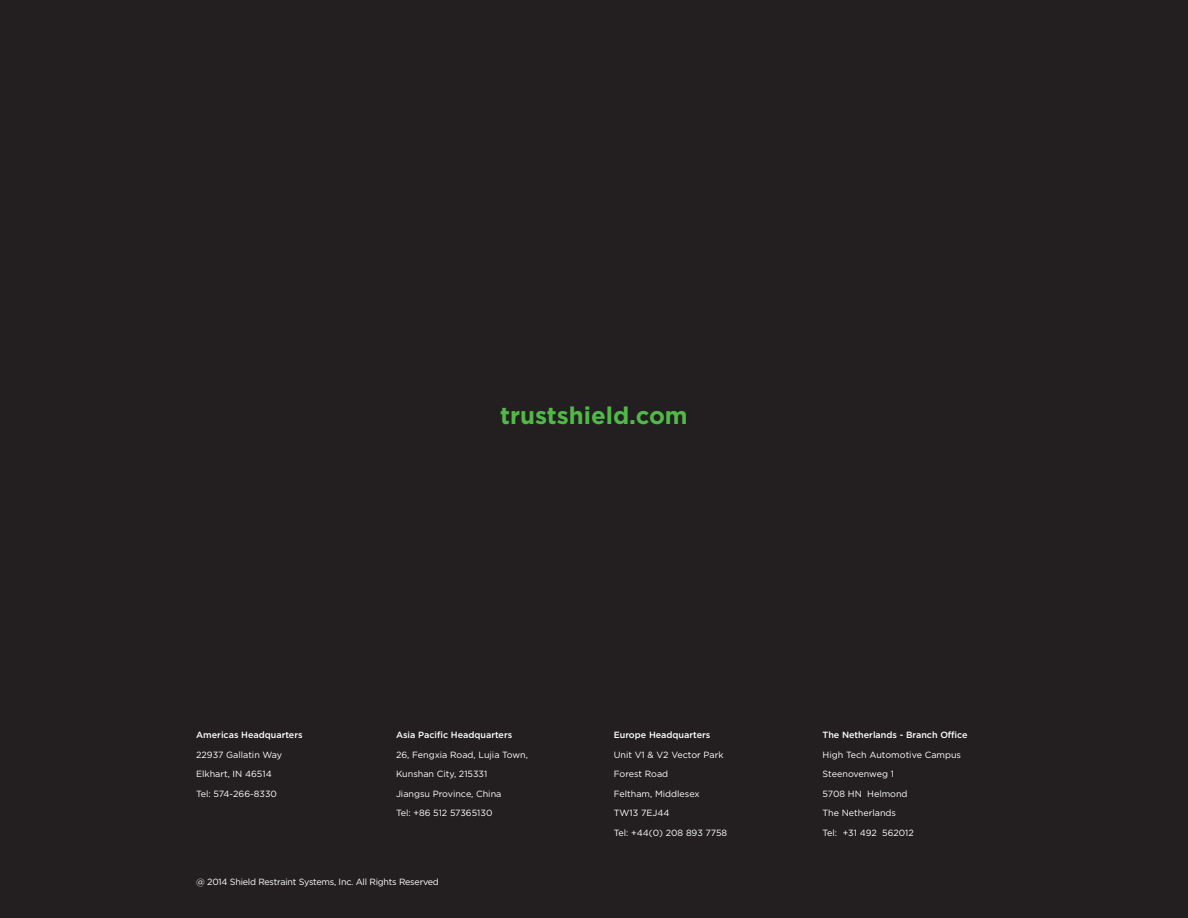
<style>
.page{position:relative;width:1188px;height:918px;background:#231f20}
.page>*{position:absolute;margin:0;border:0;box-sizing:border-box;transform-origin:0 0}
.t1{font:700 24px "Gotham";color:#51b948}
.t2{font:9px "Gotham";color:#fff}
.t3{font:500 9px "Gotham";color:#fff}
.t4{font:9px "Gotham";letter-spacing:-.025em;color:#fff}
</style>
<div class="page">
<p class="t1" style="left:500px;top:400px;width:189px">trustshield.com</p>
<p class="t3" style="left:196px;top:729px;width:108px">Americas Headquarters</p>
<p class="t2" style="left:196px;top:749px;width:88px">22937 Gallatin Way</p>
<p class="t2" style="left:196px;top:769px;width:77px">Elkhart, IN 46514</p>
<p class="t2" style="left:196px;top:788px;width:82px">Tel: 574-266-8330</p>
<p class="t3" style="left:396px;top:729px;width:118px">Asia Pacific Headquarters</p>
<p class="t2" style="left:396px;top:749px;width:134px">26, Fengxia Road, Lujia Town,</p>
<p class="t2" style="left:396px;top:769px;width:93px">Kunshan City, 215331</p>
<p class="t2" style="left:396px;top:788px;width:107px">Jiangsu Province, China</p>
<p class="t2" style="left:396px;top:808px;width:98px">Tel: +86 512 57365130</p>
<p class="t4" style="left:196px;top:876px;width:244px">@ 2014 Shield Restraint Systems, Inc. All Rights Reserved</p>
<p class="t3" style="left:614px;top:729px;width:98px">Europe Headquarters</p>
<p class="t2" style="left:614px;top:749px;width:111px">Unit V1 &amp; V2 Vector Park</p>
<p class="t2" style="left:614px;top:769px;width:56px">Forest Road</p>
<p class="t2" style="left:614px;top:788px;width:87px">Feltham, Middlesex</p>
<p class="t2" style="left:614px;top:808px;width:57px">TW13 7EJ44</p>
<p class="t2" style="left:614px;top:827px;width:115px">Tel: +44(0) 208 893 7758</p>
<p class="t3" style="left:823px;top:729px;width:147px">The Netherlands - Branch Office</p>
<p class="t2" style="left:823px;top:749px;width:140px">High Tech Automotive Campus</p>
<p class="t2" style="left:823px;top:769px;width:73px">Steenovenweg 1</p>
<p class="t2" style="left:823px;top:788px;width:87px">5708 HN Helmond</p>
<p class="t2" style="left:823px;top:808px;width:75px">The Netherlands</p>
<p class="t2" style="left:823px;top:827px;width:93px">Tel: +31 492 562012</p>
</div>
